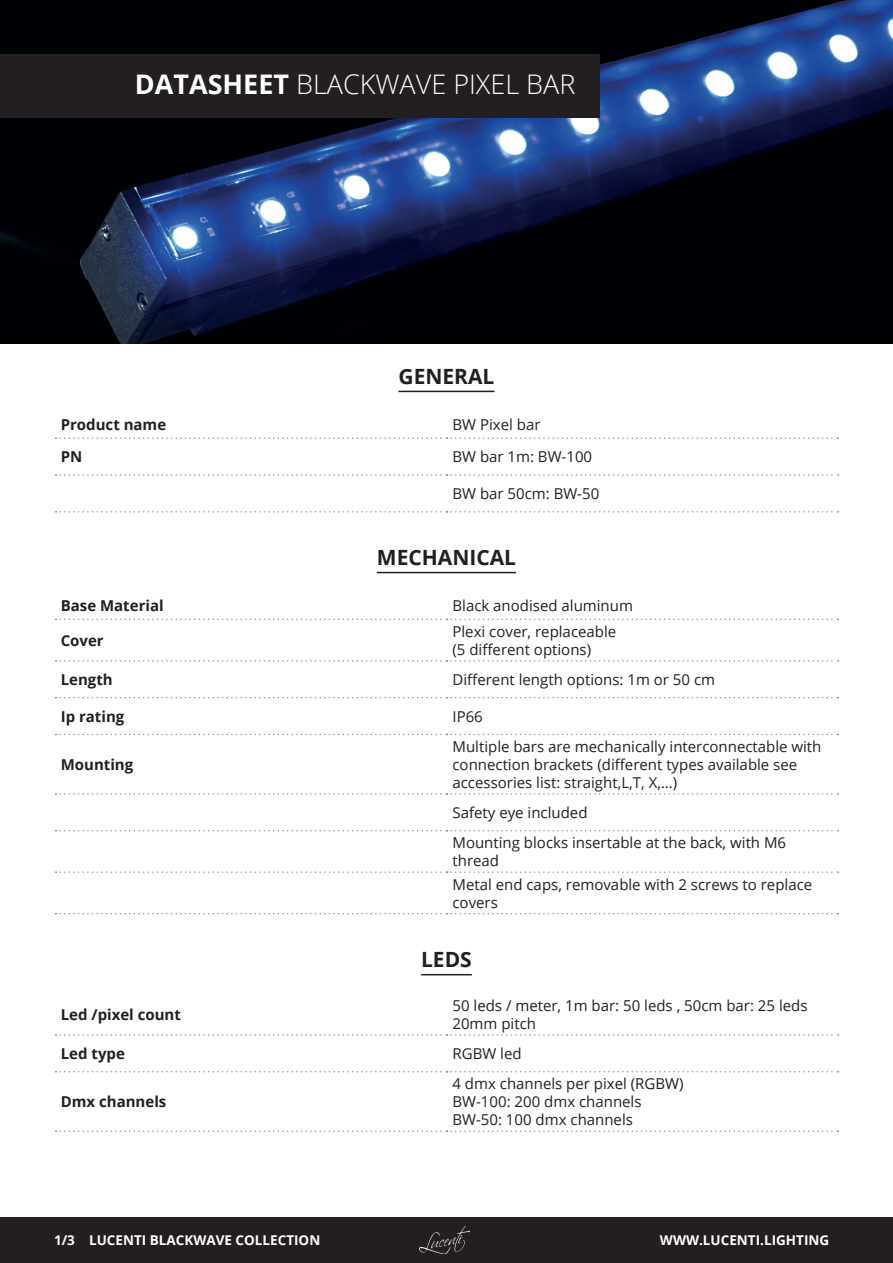
<style>
.page{position:relative;width:893px;height:1263px;background:#fff}
.page>*{position:absolute;margin:0;border:0;box-sizing:border-box;transform-origin:0 0}
.t1{font:300 27px "Open Sans";color:#fff}
.t2{font:700 21px "Open Sans";color:#231f20}
.t3{font:15px/18px "Open Sans";color:#231f20}
.t4{font:700 15px "Open Sans";color:#231f20}
.t5{font:700 13.5px "Open Sans";color:#fff}
.s1{font-weight:700}
</style>
<div class="page">
<img style="left:0;top:0;width:893px;height:343px">
<div style="left:0;top:54px;width:600px;height:64px;background:#231f20"></div>
<hr style="left:377px;top:572px;width:139px;height:1px;background:#231f20">
<hr style="left:421px;top:974px;width:51px;height:1px;background:#231f20">
<hr style="left:398px;top:391px;width:96px;height:1px;background:#231f20">
<svg style="left:56px;top:619px;width:782px;height:1px"></svg>
<svg style="left:56px;top:660px;width:782px;height:2px"></svg>
<svg style="left:56px;top:697px;width:782px;height:1px"></svg>
<svg style="left:56px;top:734px;width:782px;height:1px"></svg>
<svg style="left:56px;top:793px;width:782px;height:2px"></svg>
<svg style="left:56px;top:830px;width:782px;height:1px"></svg>
<svg style="left:56px;top:871px;width:782px;height:2px"></svg>
<svg style="left:56px;top:913px;width:782px;height:1px"></svg>
<svg style="left:56px;top:1034px;width:782px;height:2px"></svg>
<svg style="left:56px;top:1071px;width:782px;height:1px"></svg>
<svg style="left:56px;top:1130px;width:782px;height:2px"></svg>
<svg style="left:56px;top:437px;width:782px;height:2px"></svg>
<svg style="left:56px;top:474px;width:782px;height:2px"></svg>
<svg style="left:56px;top:511px;width:782px;height:1px"></svg>
<div style="left:0;top:1217px;width:893px;height:46px;background:#231f20"></div>
<img style="left:420px;top:1226px;width:49px;height:27px">
<h1 class="t1" style="left:135px;top:66px;width:442px"><span class="s1">DATASHEET</span> BLACKWAVE PIXEL BAR</h1>
<h2 class="t2" style="left:398px;top:361px;width:98px">GENERAL</h2>
<p class="t4" style="left:61px;top:414px;width:107px">Product name</p>
<p class="t3" style="left:452px;top:415px;width:89px">BW Pixel bar</p>
<p class="t4" style="left:61px;top:446px;width:23px">PN</p>
<p class="t3" style="left:452px;top:447px;width:141px">BW bar 1m: BW-100</p>
<p class="t3" style="left:452px;top:484px;width:148px">BW bar 50cm: BW-50</p>
<h2 class="t2" style="left:377px;top:543px;width:141px">MECHANICAL</h2>
<p class="t4" style="left:61px;top:595px;width:104px">Base Material</p>
<p class="t3" style="left:452px;top:596px;width:182px">Black anodised aluminum</p>
<p class="t4" style="left:61px;top:630px;width:45px">Cover</p>
<p class="t3" style="left:452px;top:622px;width:165px">Plexi cover, replaceable (5 different options)</p>
<p class="t4" style="left:61px;top:669px;width:54px">Length</p>
<p class="t3" style="left:452px;top:670px;width:264px">Different length options: 1m or 50 cm</p>
<p class="t4" style="left:61px;top:706px;width:65px">Ip rating</p>
<p class="t3" style="left:452px;top:707px;width:32px">IP66</p>
<p class="t4" style="left:61px;top:754px;width:74px">Mounting</p>
<p class="t3" style="left:452px;top:737px;width:370px">Multiple bars are mechanically interconnectable with connection brackets (different types available see accessories list: straight,L,T, X,...)</p>
<p class="t3" style="left:452px;top:797px;width:335px;line-height:30.2px">Safety eye included<br>Mounting blocks insertable at the back, with M6</p>
<p class="t3" style="left:452px;top:849px;width:361px;line-height:23.4px">thread<br>Metal end caps, removable with 2 screws to replace</p>
<p class="t3" style="left:452px;top:893px;width:47px">covers</p>
<h2 class="t2" style="left:421px;top:945px;width:52px">LEDS</h2>
<p class="t4" style="left:61px;top:1004px;width:122px">Led /pixel count</p>
<p class="t3" style="left:452px;top:996px;width:357px">50 leds / meter, 1m bar: 50 leds , 50cm bar: 25 leds<br>20mm pitch</p>
<p class="t4" style="left:61px;top:1043px;width:66px">Led type</p>
<p class="t3" style="left:452px;top:1044px;width:71px">RGBW led</p>
<p class="t4" style="left:61px;top:1091px;width:107px">Dmx channels</p>
<p class="t3" style="left:452px;top:1074px;width:233px">4 dmx channels per pixel (RGBW)<br>BW-100: 200 dmx channels<br>BW-50: 100 dmx channels</p>
<p class="t5" style="left:54px;top:1230px;width:268px">1/3 LUCENTI BLACKWAVE COLLECTION</p>
<p class="t5" style="left:660px;top:1230px;width:171px">WWW.LUCENTI.LIGHTING</p>
</div>
